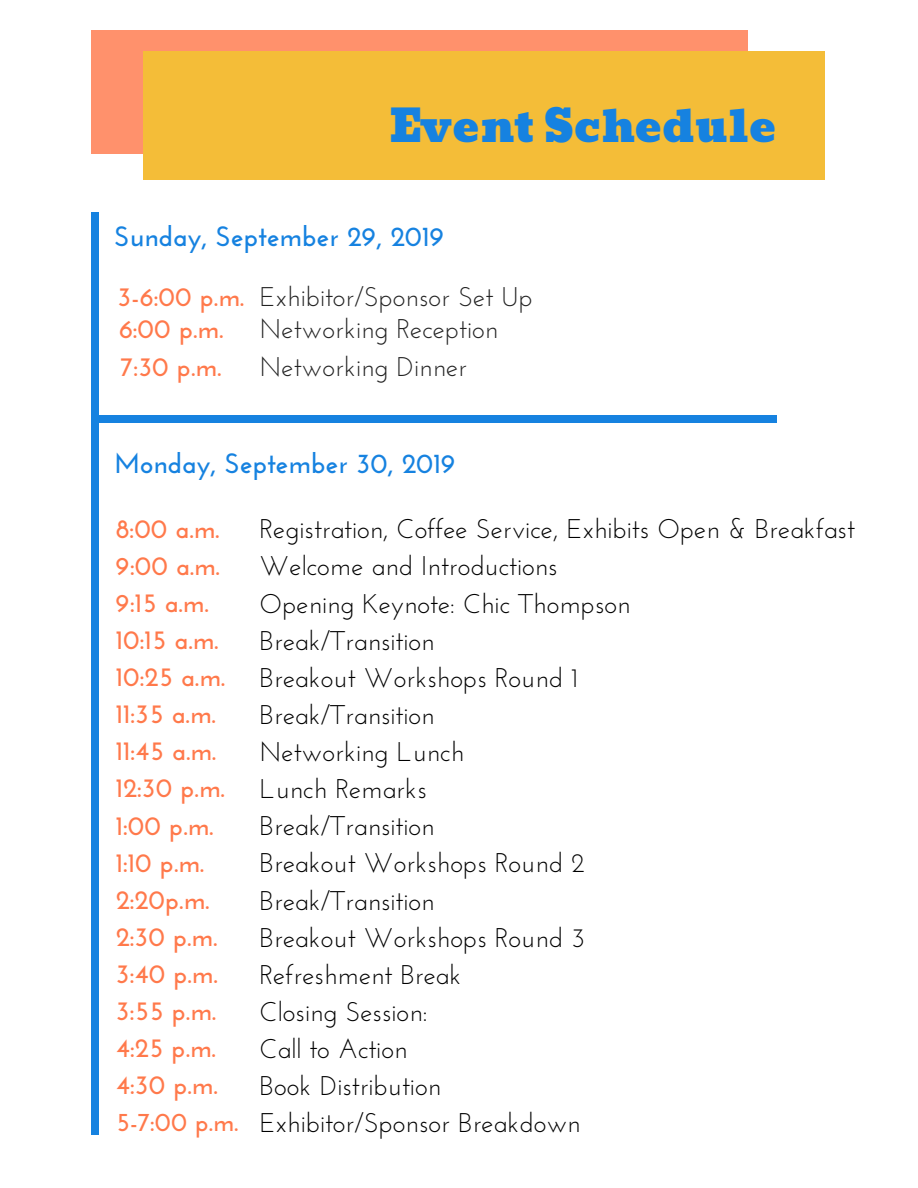
<style>
.page{position:relative;width:918px;height:1188px;background:#fff}
.page>*{position:absolute;margin:0;border:0;box-sizing:border-box;transform-origin:0 0}
.t1{font:44.25px "Bevan";color:#1682e0}
.t2{font:700 28.05px "Josefin Sans";color:#1682e0}
.t3{font:27px/37.2px "Josefin Sans";color:#000}
.t4{font:700 27px/37px "Josefin Sans";color:#ff794b}
.t5{font:27px/31.8px "Josefin Sans";color:#222}
.t6{font:700 26.25px "Josefin Sans";color:#ff794b}
.s1{font-weight:700;color:#ff794b}
</style>
<div class="page">
<div style="left:91px;top:30px;width:657px;height:124px;background:#ff916c"></div>
<div style="left:91px;top:212px;width:8px;height:923px;background:#1682e0"></div>
<div style="left:92px;top:415px;width:685px;height:8px;background:#1682e0"></div>
<div style="left:144px;top:51px;width:681px;height:128px;background:#f4bd38"></div>
<h1 class="t1" style="left:389px;top:91px;width:389px">Event Schedule</h1>
<p class="t2" style="left:114px;top:225px;width:332px">Sunday, September 29, 2019</p>
<p class="t5" style="left:118px;top:283px;width:417px"><span class="s1">3-6:00 p.m.</span> Exhibitor/Sponsor Set Up<br><span class="s1">6:00 p.m.</span></p>
<p class="t5" style="left:260px;top:315px;width:240px">Networking Reception</p>
<p class="t4" style="left:121px;top:350px;width:102px">7:30 p.m.</p>
<p class="t5" style="left:260px;top:353px;width:209px">Networking Dinner</p>
<p class="t2" style="left:114px;top:452px;width:343px">Monday, September 30, 2019</p>
<p class="t4" style="left:116px;top:513px;width:111px">8:00 a.m.<br>9:00 a.m.<br>9:15 a.m.<br>10:15 a.m.<br>10:25 a.m.<br>11:35 a.m.<br>11:45 a.m.<br>12:30 p.m.<br>1:00 p.m.<br>1:10 p.m.<br>2:20p.m.<br>2:30 p.m.<br>3:40 p.m.<br>3:55 p.m.<br>4:25 p.m.<br>4:30 p.m.</p>
<p class="t6" style="left:116px;top:1111px;width:124px">5-7:00 p.m.</p>
<p class="t3" style="left:260px;top:513px;width:597px">Registration, Coffee Service, Exhibits Open &amp; Breakfast<br>Welcome and Introductions<br>Opening Keynote: Chic Thompson<br>Break/Transition<br>Breakout Workshops Round 1<br>Break/Transition<br>Networking Lunch<br>Lunch Remarks<br>Break/Transition<br>Breakout Workshops Round 2<br>Break/Transition<br>Breakout Workshops Round 3<br>Refreshment Break<br>Closing Session:<br>Call to Action<br>Book Distribution<br>Exhibitor/Sponsor Breakdown</p>
</div>
